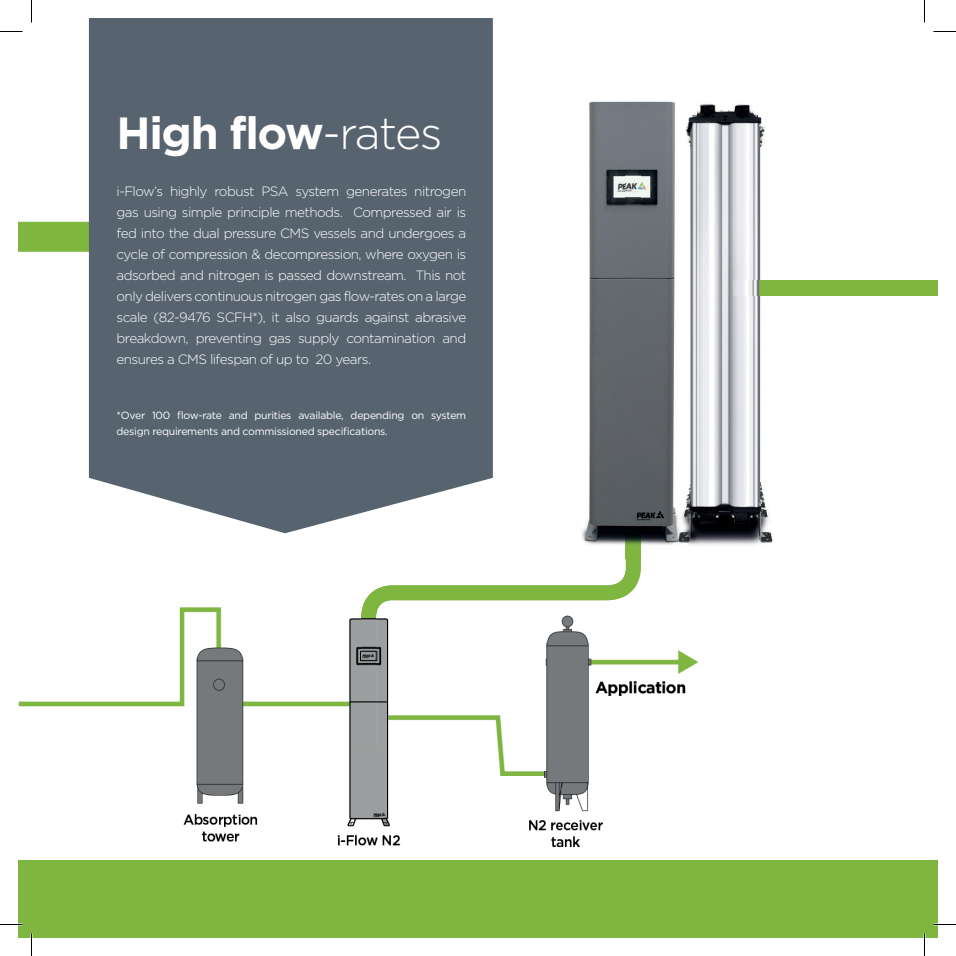
<style>
.page{position:relative;width:956px;height:956px;background:#fff}
.page>*{position:absolute;margin:0;border:0;box-sizing:border-box;transform-origin:0 0}
.t1{font:700 45px "Gotham";letter-spacing:-.03em;color:#fff}
.t2{font:300 13.5px/21px "Gotham";letter-spacing:-.04em;color:#fff;text-align:justify}
.t3{font:10.5px/16.2px "Gotham";letter-spacing:-.025em;color:#fff}
.s1{font-weight:300}
</style>
<div class="page">
<div style="left:19px;top:222px;width:271px;height:30px;background:#7fb640"></div>
<div style="left:733px;top:280px;width:204px;height:15px;background:#7fb640"></div>
<div style="left:89px;top:19px;width:404px;height:514px;background:#576470"></div>
<img style="left:19px;top:607px;width:680px;height:240px">
<img style="left:361px;top:558px;width:280px;height:188px">
<img style="left:582px;top:101px;width:205px;height:454px">
<img style="left:626px;top:173px;width:15px;height:382px">
<img style="left:733px;top:280px;width:54px;height:15px">
<img style="left:625px;top:555px;width:16px;height:3px">
<div style="left:19px;top:860px;width:918px;height:77px;background:#7fb640"></div>
<hr style="left:0;top:923px;width:22px;height:2px;background:#fff">
<hr style="left:933px;top:923px;width:23px;height:2px;background:#fff">
<hr style="left:923px;top:933px;width:2px;height:23px;background:#fff">
<svg style="left:0;top:31px;width:22px;height:1px"></svg>
<svg style="left:933px;top:31px;width:23px;height:1px"></svg>
<svg style="left:0;top:924px;width:22px;height:1px"></svg>
<svg style="left:933px;top:924px;width:23px;height:1px"></svg>
<svg style="left:31px;top:0;width:1px;height:23px"></svg>
<svg style="left:31px;top:933px;width:1px;height:23px"></svg>
<svg style="left:924px;top:0;width:1px;height:23px"></svg>
<svg style="left:924px;top:933px;width:1px;height:23px"></svg>
<h1 class="t1" style="left:117px;top:107px;width:327px">High flow<span class="s1">-rates</span></h1>
<p class="t2" style="left:117px;top:180px;width:351px">i-Flow’s highly robust PSA system generates nitrogen gas using simple principle methods. Compressed air is fed into the dual pressure CMS vessels and undergoes a cycle of compression &amp; decompression, where oxygen is adsorbed and nitrogen is passed downstream. This not only delivers continuous nitrogen gas flow-rates on a large scale (82-9476 SCFH*), it also guards against abrasive breakdown, preventing gas supply contamination and ensures a CMS lifespan of up to 20 years.</p>
<p class="t3" style="left:117px;top:406px;width:351px">*Over 100 flow-rate and purities available, depending on system design requirements and commissioned specifications.</p>
</div>
